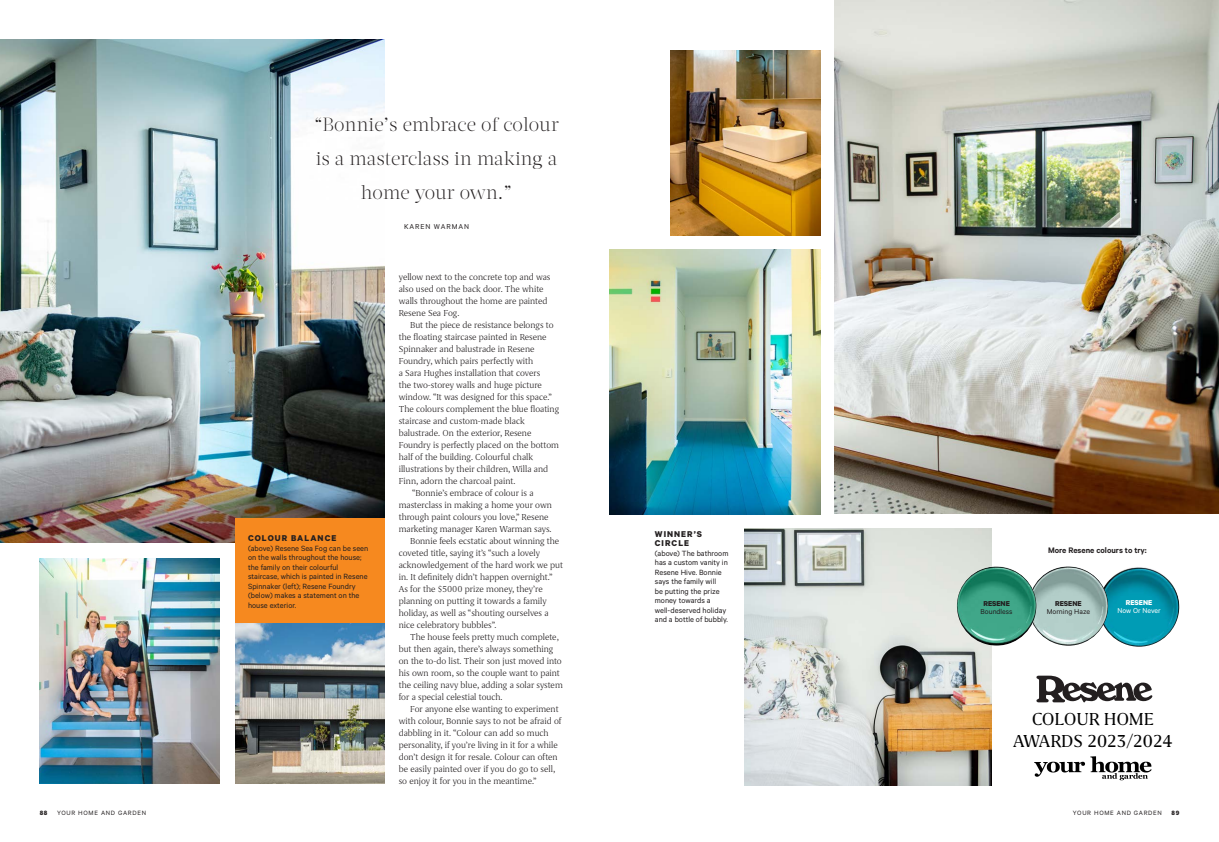
<style>
.page{position:relative;width:1219px;height:842px;background:#fff}
.page>*{position:absolute;margin:0;border:0;box-sizing:border-box;transform-origin:0 0}
.Head1{font:20px/22px "Grifo S";letter-spacing:-.01em;color:#000;text-align:center}
.A-Pull_quote-18pt{font:300 19px/34px "Acta Display";letter-spacing:.005em;color:#231f20;text-align:center}
.A-Body-indent{font:300 10px/12px "Grifo S";color:#231f20}
.A-Caption{font:700 9.5px/9px "Calibre";letter-spacing:.11em;color:#231f20}
.B-Body-Calibre-Sideb{font:600 9px "Calibre";color:#231f20}
.A-Caption-2{font:8.5px/9.5px "Calibre";color:#231f20}
.Credit6_paint{font:8px "Calibre";color:#231f20}
.Credit6_paint-2{font:700 8px "Calibre";color:#231f20}
.A-Pull_quote-attribu{font:8px "Calibre";letter-spacing:.11em;color:#231f20}
.Credit6_paint-3{font:8px "Calibre";color:#fff}
.Credit6_paint-4{font:700 8px "Calibre";color:#fff}
.t1{font:7px "Calibre";letter-spacing:.1em;color:#231f20}
.t2{font:700 7px "Calibre";color:#231f20}
</style>
<div class="page">
<img style="left:1099px;top:566px;width:80px;height:81px;border-radius:40px">
<img style="left:1029px;top:566px;width:79px;height:80px;border-radius:40px">
<img style="left:834px;top:0;width:385px;height:513px">
<img style="left:609px;top:249px;width:211px;height:266px">
<img style="left:745px;top:529px;width:247px;height:256px">
<svg style="left:1036px;top:676px;width:116px;height:26px"></svg>
<svg style="left:1034px;top:756px;width:118px;height:24px"></svg>
<img style="left:0;top:40px;width:385px;height:503px">
<div style="left:235px;top:518px;width:150px;height:107px;background:#f6891f"></div>
<img style="left:957px;top:566px;width:79px;height:80px;border-radius:40px">
<img style="left:235px;top:624px;width:150px;height:160px">
<img style="left:40px;top:559px;width:179px;height:225px">
<img style="left:670px;top:51px;width:150px;height:184px">
<p class="A-Pull_quote-18pt" style="left:314px;top:108px;width:246px">“Bonnie’s embrace of colour is a masterclass in making a home your own.”</p>
<p class="A-Pull_quote-attribu" style="left:404px;top:222px;width:67px">KAREN WARMAN</p>
<p class="A-Caption" style="left:248px;top:533px;width:90px">COLOUR BALANCE</p>
<p class="A-Caption-2" style="left:248px;top:543px;width:122px">(above) Resene Sea Fog can be seen on the walls throughout the house; the family on their colourful staircase, which is painted in Resene<br>Spinnaker (left); Resene Foundry (below) makes a statement on the house exterior.</p>
<p class="A-Body-indent" style="left:399px;top:271px;width:153px">yellow next to the concrete top and was also used on the back door. The white walls throughout the home are painted<br>Resene Sea Fog.</p>
<p class="A-Body-indent" style="left:399px;top:319px;width:162px;text-indent:11px">But the piece de resistance belongs to the floating staircase painted in Resene Spinnaker and balustrade in Resene Foundry, which pairs perfectly with<br>a Sara Hughes installation that covers<br>the two-storey walls and huge picture window. “It was designed for this space.” The colours complement the blue floating staircase and custom-made black balustrade. On the exterior, Resene Foundry is perfectly placed on the bottom half of the building. Colourful chalk illustrations by their children, Willa and Finn, adorn the charcoal paint.</p>
<p class="A-Body-indent" style="left:399px;top:487px;width:155px;text-align:center">“Bonnie’s embrace of colour is a masterclass in making a home your own through paint colours you love,” Resene marketing manager Karen Warman says.</p>
<p class="A-Body-indent" style="left:399px;top:535px;width:166px;text-indent:11px">Bonnie feels ecstatic about winning the coveted title, saying it’s “such a lovely acknowledgement of the hard work we put in. It definitely didn’t happen overnight.” As for the $5000 prize money, they’re planning on putting it towards a family holiday, as well as “shouting ourselves a nice celebratory bubbles”.</p>
<p class="A-Body-indent" style="left:399px;top:631px;width:166px;text-indent:11px">The house feels pretty much complete, but then again, there’s always something on the to-do list. Their son just moved into his own room, so the couple want to paint the ceiling navy blue, adding a solar system for a special celestial touch.</p>
<p class="A-Body-indent" style="left:399px;top:703px;width:164px;text-indent:11px">For anyone else wanting to experiment with colour, Bonnie says to not be afraid of dabbling in it. “Colour can add so much personality, if you’re living in it for a while don’t design it for resale. Colour can often be easily painted over if you do go to sell, so enjoy it for you in the meantime.”</p>
<p class="A-Caption" style="left:655px;top:529px;width:49px">WINNER’S<br>CIRCLE</p>
<p class="A-Caption-2" style="left:655px;top:548px;width:75px">(above) The bathroom has a custom vanity in<br>Resene Hive. Bonnie says the family will<br>be putting the prize money towards a well-deserved holiday and a bottle of bubbly.</p>
<p class="Credit6_paint-2" style="left:983px;top:598px;width:28px">RESENE</p>
<p class="Credit6_paint" style="left:981px;top:606px;width:33px">Boundless</p>
<p class="B-Body-Calibre-Sideb" style="left:1048px;top:545px;width:100px">More Resene colours to try:</p>
<p class="Credit6_paint-2" style="left:1055px;top:598px;width:28px">RESENE</p>
<p class="Credit6_paint" style="left:1047px;top:606px;width:45px">Morning Haze</p>
<p class="Credit6_paint-4" style="left:1126px;top:598px;width:28px">RESENE</p>
<p class="Credit6_paint-3" style="left:1117px;top:606px;width:45px">Now Or Never</p>
<p class="Head1" style="left:1013px;top:707px;width:161px">COLOUR HOME<br>AWARDS 2023/2024</p>
<p class="t2" style="left:40px;top:808px;width:9px">88</p>
<p class="t1" style="left:57px;top:808px;width:91px">YOUR HOME AND GARDEN</p>
<p class="t1" style="left:1073px;top:808px;width:91px">YOUR HOME AND GARDEN</p>
<p class="t2" style="left:1171px;top:808px;width:9px">89</p>
</div>
